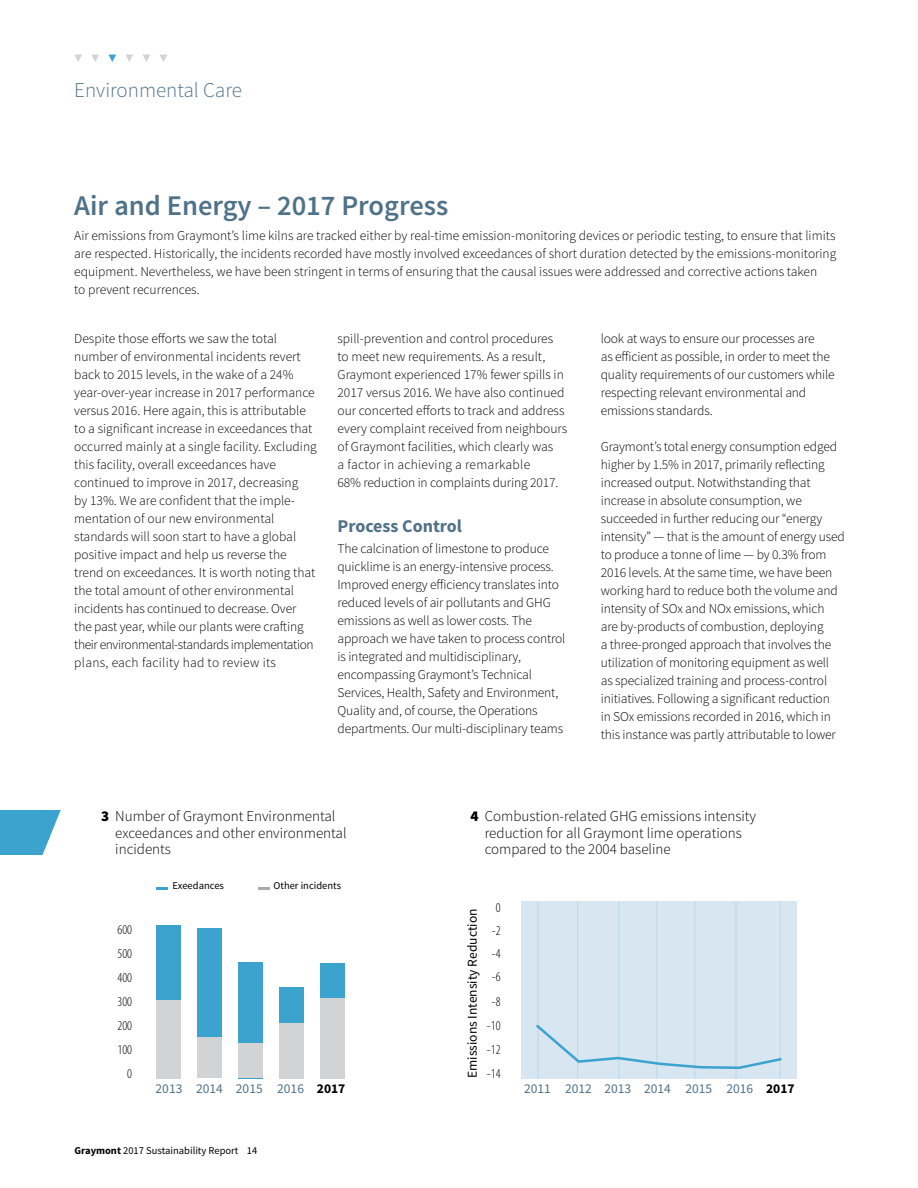
<style>
.page{position:relative;width:918px;height:1188px;background:#fff}
.page>*{position:absolute;margin:0;border:0;box-sizing:border-box;transform-origin:0 0}
.t1{font:600 28.5px "Source Sans Pro";color:#507289}
.t2{font:300 21px "Source Sans Pro";color:#507289}
.t3{font:700 18px "Source Sans Pro";color:#507289}
.t4{font:300 15px/16.5px "Source Sans Pro";color:#000}
.t5{font:300 13.5px/18px "Source Sans Pro";letter-spacing:-.01em;color:#000}
.t6{font:13.5px "Source Sans Pro";color:#507289}
.t7{font:300 condensed 13.5px/24px "Myriad Pro";color:#000;text-align:right}
.t8{font:13.5px "Source Sans Pro";color:#000}
.t9{font:10.5px "Source Sans Pro";color:#000}
.s1{font-weight:900}
.s2{font-weight:700;color:#000}
.s3{font-weight:700}
</style>
<div class="page">
<div style="left:521px;top:901px;width:276px;height:177px;background:#d7e6f1"></div>
<svg style="left:157px;top:887px;width:11px;height:2px"></svg>
<svg style="left:258px;top:887px;width:11px;height:2px"></svg>
<div style="left:157px;top:926px;width:24px;height:152px;background:#3ca3ce"></div>
<div style="left:157px;top:1000px;width:24px;height:78px;background:#d1d3d4"></div>
<div style="left:198px;top:929px;width:24px;height:149px;background:#3ca3ce"></div>
<div style="left:198px;top:1038px;width:24px;height:40px;background:#d1d3d4"></div>
<div style="left:239px;top:962px;width:24px;height:116px;background:#3ca3ce"></div>
<div style="left:239px;top:1044px;width:24px;height:34px;background:#d1d3d4"></div>
<div style="left:280px;top:987px;width:24px;height:91px;background:#3ca3ce"></div>
<div style="left:279px;top:1023px;width:25px;height:55px;background:#d1d3d4"></div>
<div style="left:320px;top:963px;width:25px;height:115px;background:#3ca3ce"></div>
<div style="left:320px;top:998px;width:25px;height:80px;background:#d1d3d4"></div>
<svg style="left:0;top:810px;width:61px;height:45px;background:#59b1d5"></svg>
<svg style="left:74px;top:55px;width:8px;height:7px"></svg>
<svg style="left:92px;top:55px;width:7px;height:7px"></svg>
<svg style="left:108px;top:55px;width:8px;height:7px"></svg>
<svg style="left:126px;top:55px;width:7px;height:7px"></svg>
<svg style="left:143px;top:55px;width:7px;height:7px"></svg>
<svg style="left:160px;top:55px;width:7px;height:7px"></svg>
<hr style="left:538px;top:901px;width:1px;height:177px;background:#bcd7e9">
<hr style="left:577px;top:901px;width:1px;height:177px;background:#bcd7e9">
<hr style="left:618px;top:901px;width:1px;height:177px;background:#bcd7e9">
<hr style="left:656px;top:901px;width:1px;height:177px;background:#bcd7e9">
<hr style="left:694px;top:901px;width:1px;height:177px;background:#bcd7e9">
<hr style="left:736px;top:901px;width:1px;height:177px;background:#bcd7e9">
<hr style="left:780px;top:901px;width:1px;height:177px;background:#bcd7e9">
<svg style="left:536px;top:1023px;width:246px;height:47px"></svg>
<h2 class="t2" style="left:74px;top:77px;width:169px">Environmental Care</h2>
<h1 class="t1" style="left:74px;top:188px;width:376px">Air and Energy – 2017 Progress</h1>
<p class="t5" style="left:74px;top:227px;width:764px">Air emissions from Graymont’s lime kilns are tracked either by real-time emission-monitoring devices or periodic testing, to ensure that limits are respected. Historically, the incidents recorded have mostly involved exceedances of short duration detected by the emissions-monitoring equipment. Nevertheless, we have been stringent in terms of ensuring that the causal issues were addressed and corrective actions taken<br>to prevent recurrences.</p>
<p class="t5" style="left:74px;top:329px;width:244px">Despite those efforts we saw the total number of environmental incidents revert back to 2015 levels, in the wake of a 24% year-over-year increase in 2017 performance versus 2016. Here again, this is attributable to a significant increase in exceedances that occurred mainly at a single facility. Excluding this facility, overall exceedances have continued to improve in 2017, decreasing<br>by 13%. We are confident that the imple&shy;mentation of our new environmental standards will soon start to have a global positive impact and help us reverse the trend on exceedances. It is worth noting that the total amount of other environmental incidents has continued to decrease. Over the past year, while our plants were crafting their environmental-standards implementation plans, each facility had to review its</p>
<p class="t5" style="left:338px;top:329px;width:231px">spill-prevention and control procedures to meet new requirements. As a result, Graymont experienced 17% fewer spills in 2017 versus 2016. We have also continued our concerted efforts to track and address every complaint received from neighbours of Graymont facilities, which clearly was<br>a factor in achieving a remarkable<br>68% reduction in complaints during 2017.</p>
<h3 class="t3" style="left:338px;top:514px;width:126px">Process Control</h3>
<p class="t5" style="left:338px;top:539px;width:230px">The calcination of limestone to produce quicklime is an energy-intensive process.<br>Improved energy efficiency translates into reduced levels of air pollutants and GHG emissions as well as lower costs. The approach we have taken to process control is integrated and multidisciplinary, encompassing Graymont’s Technical Services, Health, Safety and Environment, Quality and, of course, the Operations departments. Our multi-disciplinary teams</p>
<p class="t5" style="left:601px;top:329px;width:236px">look at ways to ensure our processes are<br>as efficient as possible, in order to meet the quality requirements of our customers while respecting relevant environmental and emissions standards.</p>
<p class="t5" style="left:601px;top:437px;width:246px">Graymont’s total energy consumption edged higher by 1.5% in 2017, primarily reflecting increased output. Notwithstanding that increase in absolute consumption, we succeeded in further reducing our “energy intensity” — that is the amount of energy used to produce a tonne of lime — by 0.3% from 2016 levels. At the same time, we have been working hard to reduce both the volume and intensity of SOx and NOx emissions, which are by-products of combustion, deploying<br>a three-pronged approach that involves the utilization of monitoring equipment as well<br>as specialized training and process-control initiatives. Following a significant reduction<br>in SOx emissions recorded in 2016, which in this instance was partly attributable to lower</p>
<p class="t4" style="left:115px;top:808px;width:233px;text-indent:-14px"><span class="s1">3</span> Number of Graymont Environmental exceedances and other environmental incidents</p>
<p class="t4" style="left:485px;top:808px;width:273px;text-indent:-14px"><span class="s1">4</span> Combustion-related GHG emissions intensity reduction for all Graymont lime operations compared to the 2004 baseline</p>
<p class="t9" style="left:172px;top:879px;width:53px">Exeedances</p>
<p class="t9" style="left:273px;top:879px;width:69px">Other incidents</p>
<p class="t7" style="left:118px;top:918px;width:16px">600</p>
<p class="t7" style="left:118px;top:942px;width:16px">500</p>
<p class="t7" style="left:118px;top:966px;width:16px">400</p>
<p class="t7" style="left:118px;top:990px;width:16px">300</p>
<p class="t7" style="left:118px;top:1014px;width:16px">200<br>100<br>0</p>
<p class="t7" style="left:496px;top:895px;width:6px">0</p>
<p class="t8" style="left:464px;top:1078px;width:171px;rotate:-90deg">Emissions Intensity Reduction</p>
<p class="t7" style="left:492px;top:918px;width:10px">-2</p>
<p class="t7" style="left:492px;top:942px;width:10px">-4</p>
<p class="t7" style="left:492px;top:965px;width:10px">-6</p>
<p class="t7" style="left:492px;top:990px;width:10px">-8</p>
<p class="t7" style="left:487px;top:1014px;width:15px">-10</p>
<p class="t7" style="left:487px;top:1038px;width:15px;text-align:left">-12 -14</p>
<p class="t6" style="left:156px;top:1080px;width:191px">2013 2014 2015 2016 <span class="s2">2017</span></p>
<p class="t6" style="left:524px;top:1080px;width:272px">2011 2012 2013 2014 2015 2016 <span class="s2">2017</span></p>
<p class="t9" style="left:75px;top:1144px;width:184px"><span class="s3">Graymont</span> 2017 Sustainability Report 14</p>
</div>
